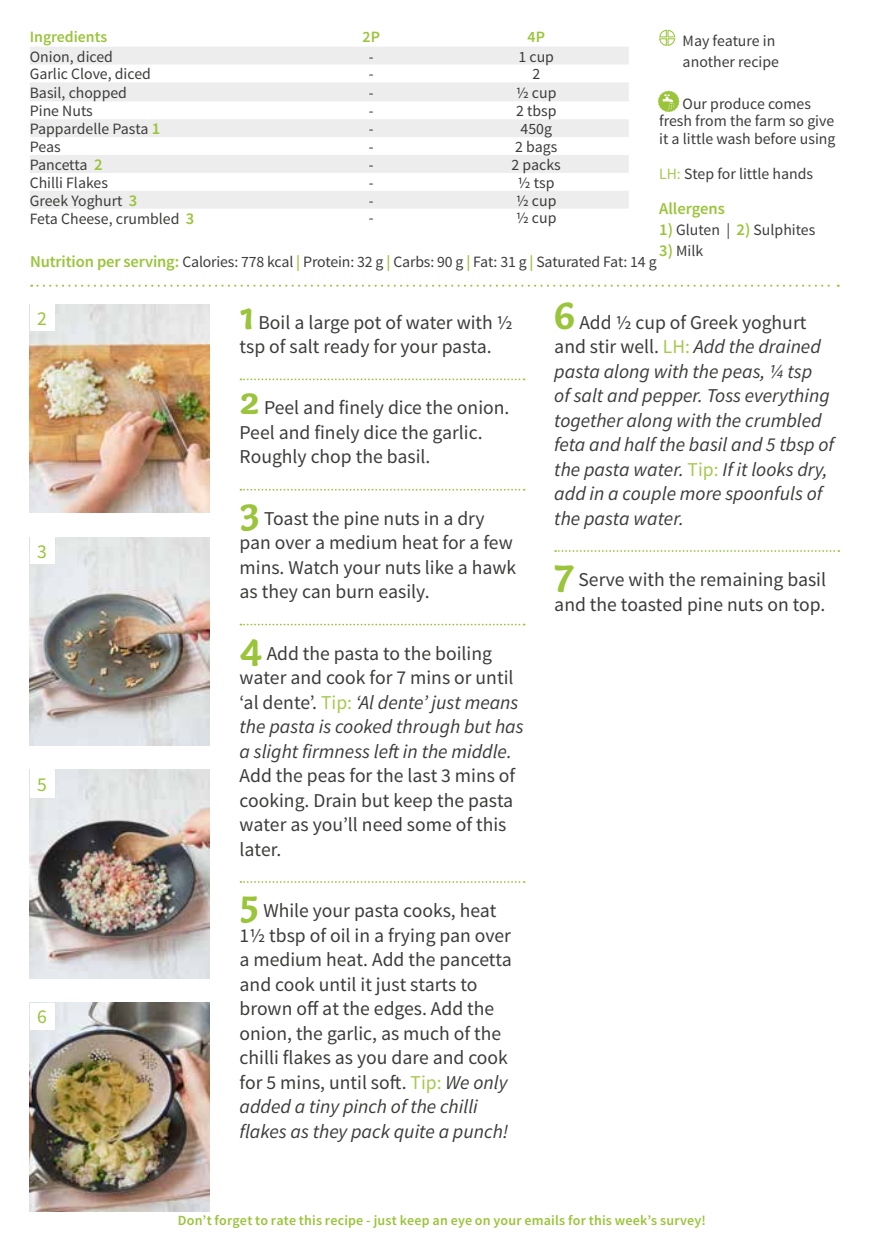
<style>
.page{position:relative;width:869px;height:1241px;background:#fff}
.page>*{position:absolute;margin:0;border:0;box-sizing:border-box;transform-origin:0 0}
.t1{font:19.6px/24.5px "Source Sans Pro";color:#3c3c3b}
.t2{font:italic 19.6px/24.5px "Source Sans Pro";color:#3c3c3b}
.t3{font:19.6px "Source Sans Pro";color:#9ac43a}
.t4{font:600 16.45px "Source Sans Pro";color:#9ac43a}
.t5{font:15.75px/17.5px "Source Sans Pro";color:#3c3c3b}
.t6{font:600 15.75px "Source Sans Pro";color:#9ac43a}
.t7{font:600 14px "Source Sans Pro";letter-spacing:.015em;color:#9ac43a}
.s1{font-weight:600;font-size:16.45px;color:#9ac43a}
.s2{color:#a6c94f}
.s3{font-weight:600;color:#9ac43a}
.s4{font-family:"Capucine Basic";font-weight:700;font-size:41.12px;color:#9ac43a}
.s5{font-family:"Capucine Basic";font-weight:700;font-style:normal;font-size:41.12px;color:#9ac43a}
.s6{font-style:normal}
.s7{font-style:normal;color:#a6c94f}
.s8{font-style:italic}
</style>
<div class="page">
<img style="left:30px;top:1002px;width:180px;height:208px">
<img style="left:30px;top:769px;width:180px;height:209px">
<img style="left:30px;top:304px;width:180px;height:208px">
<img style="left:30px;top:537px;width:180px;height:208px">
<svg style="left:240px;top:378px;width:284px;height:2px"></svg>
<svg style="left:240px;top:489px;width:284px;height:1px"></svg>
<svg style="left:240px;top:623px;width:284px;height:2px"></svg>
<svg style="left:240px;top:881px;width:284px;height:1px"></svg>
<svg style="left:555px;top:550px;width:283px;height:2px"></svg>
<svg style="left:31px;top:284px;width:807px;height:3px"></svg>
<svg style="left:659px;top:29px;width:16px;height:17px"></svg>
<svg style="left:30px;top:47px;width:598px;height:126px;fill:#ededed"></svg>
<div style="left:30px;top:191px;width:598px;height:17px;background:#ededed"></div>
<div style="left:30px;top:304px;width:25px;height:26px;background:#fff"></div>
<div style="left:30px;top:537px;width:25px;height:26px;background:#fff"></div>
<div style="left:30px;top:769px;width:25px;height:29px;background:#fff"></div>
<div style="left:30px;top:1002px;width:25px;height:27px;background:#fff"></div>
<svg style="left:658px;top:91px;width:21px;height:21px"></svg>
<p class="t6" style="left:30px;top:26px;width:79px">Ingredients</p>
<p class="t6" style="left:362px;top:26px;width:19px">2P</p>
<p class="t6" style="left:527px;top:26px;width:19px">4P</p>
<p class="t5" style="left:30px;top:48px;width:85px">Onion, diced</p>
<p class="t5" style="left:368px;top:48px;width:6px">-</p>
<p class="t5" style="left:518px;top:48px;width:37px">1 cup</p>
<p class="t5" style="left:30px;top:66px;width:123px">Garlic Clove, diced</p>
<p class="t5" style="left:368px;top:66px;width:6px">-</p>
<p class="t5" style="left:532px;top:66px;width:9px">2</p>
<p class="t5" style="left:30px;top:84px;width:99px">Basil, chopped</p>
<p class="t5" style="left:368px;top:84px;width:6px">-</p>
<p class="t5" style="left:516px;top:84px;width:42px">½ cup</p>
<p class="t5" style="left:30px;top:102px;width:65px">Pine Nuts</p>
<p class="t5" style="left:368px;top:102px;width:6px">-</p>
<p class="t5" style="left:515px;top:102px;width:42px">2 tbsp</p>
<p class="t5" style="left:30px;top:121px;width:132px">Pappardelle Pasta <span class="s1">1</span></p>
<p class="t5" style="left:368px;top:120px;width:6px">-</p>
<p class="t5" style="left:520px;top:120px;width:33px">450g</p>
<p class="t5" style="left:30px;top:138px;width:32px">Peas</p>
<p class="t5" style="left:368px;top:138px;width:6px">-</p>
<p class="t5" style="left:515px;top:138px;width:44px">2 bags</p>
<p class="t5" style="left:30px;top:156px;width:74px">Pancetta <span class="s1">2</span></p>
<p class="t5" style="left:368px;top:156px;width:6px">-</p>
<p class="t5" style="left:511px;top:156px;width:51px">2 packs</p>
<p class="t5" style="left:30px;top:174px;width:80px">Chilli Flakes</p>
<p class="t5" style="left:368px;top:174px;width:6px">-</p>
<p class="t5" style="left:517px;top:174px;width:38px">½ tsp</p>
<p class="t5" style="left:30px;top:192px;width:109px">Greek Yoghurt <span class="s1">3</span></p>
<p class="t5" style="left:368px;top:192px;width:6px">-</p>
<p class="t5" style="left:516px;top:192px;width:42px">½ cup</p>
<p class="t5" style="left:30px;top:210px;width:166px">Feta Cheese, crumbled <span class="s1">3</span></p>
<p class="t5" style="left:368px;top:210px;width:6px">-</p>
<p class="t5" style="left:516px;top:210px;width:42px">½ cup</p>
<p class="t5" style="left:682px;top:30px;width:98px;line-height:21px">May feature in another recipe</p>
<p class="t5" style="left:659px;top:95px;width:178px;text-align:center">Our produce comes<br>fresh from the farm so give it a little wash before using</p>
<p class="t5" style="left:659px;top:165px;width:155px"><span class="s2">LH:</span> Step for little hands</p>
<p class="t4" style="left:659px;top:198px;width:67px">Allergens</p>
<p class="t5" style="left:659px;top:221px;width:158px"><span class="s1">1)</span> Gluten | <span class="s1">2)</span> Sulphites</p>
<p class="t5" style="left:659px;top:242px;width:46px"><span class="s1">3)</span> Milk</p>
<p class="t5" style="left:30px;top:253px;width:627px"><span class="s1">Nutrition per serving:</span> Calories: 778 kcal <span class="s3">|</span> Protein: 32 g <span class="s3">|</span> Carbs: 90 g <span class="s3">|</span> Fat: 31 g <span class="s3">|</span> Saturated Fat: 14 g</p>
<p class="t3" style="left:37px;top:306px;width:11px">2</p>
<p class="t3" style="left:37px;top:539px;width:11px">3</p>
<p class="t3" style="left:37px;top:772px;width:11px">5</p>
<p class="t3" style="left:37px;top:1004px;width:11px">6</p>
<p class="t1" style="left:239px;top:310px;width:274px"><span class="s4">1</span> Boil a large pot of water with ½ tsp of salt ready for your pasta.</p>
<p class="t1" style="left:239px;top:396px;width:271px"><span class="s4">2</span> Peel and finely dice the onion.<br>Peel and finely dice the garlic.<br>Roughly chop the basil.</p>
<p class="t1" style="left:239px;top:506px;width:278px"><span class="s4">3</span> Toast the pine nuts in a dry pan over a medium heat for a few mins. Watch your nuts like a hawk as they can burn easily.</p>
<p class="t2" style="left:239px;top:640px;width:285px"><span class="s5">4</span> <span class="s6">Add the pasta to the boiling water and cook for 7 mins or until ‘al dente’.</span> <span class="s7">Tip:</span> ‘Al dente’ just means the pasta is cooked through but has a slight firmness left in the middle.</p>
<p class="t1" style="left:239px;top:763px;width:277px">Add the peas for the last 3 mins of cooking. Drain but keep the pasta water as you’ll need some of this later.</p>
<p class="t1" style="left:239px;top:898px;width:273px"><span class="s4">5</span> While your pasta cooks, heat<br>1½ tbsp of oil in a frying pan over a medium heat. Add the pancetta and cook until it just starts to brown off at the edges. Add the onion, the garlic, as much of the chilli flakes as you dare and cook for 5 mins, until soft. <span class="s2">Tip:</span> <span class="s8">We only added a tiny pinch of the chilli flakes as they pack quite a punch!</span></p>
<p class="t2" style="left:554px;top:310px;width:281px"><span class="s5">6</span> <span class="s6">Add ½ cup of Greek yoghurt and stir well.</span> <span class="s7">LH:</span> Add the drained pasta along with the peas, ¼ tsp<br>of salt and pepper. Toss everything together along with the crumbled feta and half the basil and 5 tbsp of the pasta water. <span class="s7">Tip:</span> If it looks dry, add in a couple more spoonfuls of the pasta water.</p>
<p class="t1" style="left:554px;top:567px;width:273px"><span class="s4">7</span> Serve with the remaining basil and the toasted pine nuts on top.</p>
<p class="t7" style="left:178px;top:1211px;width:529px">Don’t forget to rate this recipe - just keep an eye on your emails for this week’s survey!</p>
</div>
